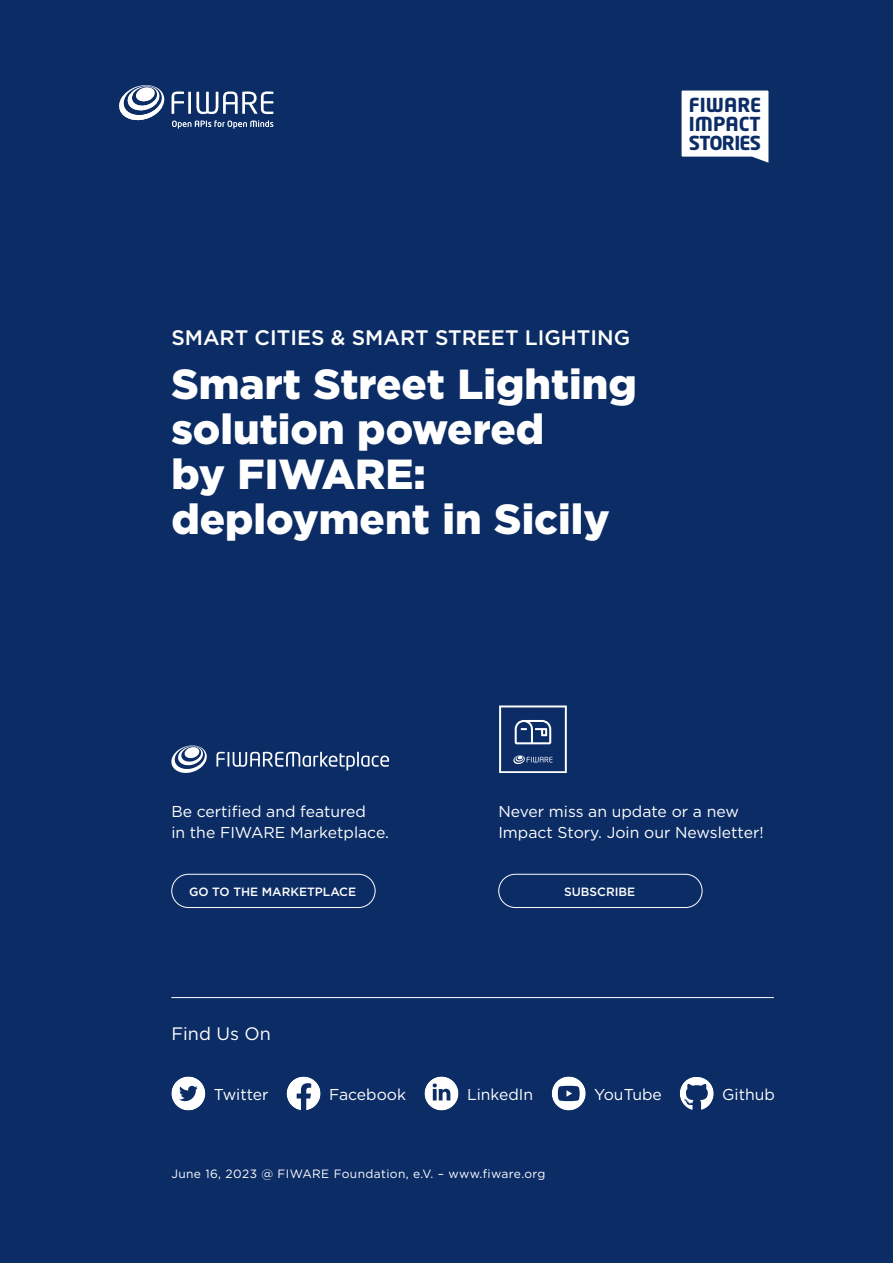
<style>
.page{position:relative;width:893px;height:1263px;background:#0b2c65}
.page>*{position:absolute;margin:0;border:0;box-sizing:border-box;transform-origin:0 0}
.t1{font:900 42px/45px "Gotham";color:#fff}
.t2{font:500 21px "Gotham";color:#fff}
.t3{font:700 19.05px/19px "Neo Tech Std";color:#0b2c65;text-align:justify}
.t4{font:18px "Gotham";color:#fff}
.t5{font:15.75px/21px "Gotham";color:#fff}
.t6{font:12px "Gotham";letter-spacing:.035em;color:#fff}
.t7{font:500 12px "Gotham";color:#fff}
</style>
<div class="page">
<svg style="left:171px;top:1076px;width:34px;height:34px"></svg>
<svg style="left:287px;top:1076px;width:34px;height:34px"></svg>
<svg style="left:424px;top:1076px;width:34px;height:34px"></svg>
<svg style="left:552px;top:1076px;width:34px;height:34px"></svg>
<svg style="left:680px;top:1077px;width:34px;height:33px"></svg>
<svg style="left:216px;top:752px;width:173px;height:18px"></svg>
<svg style="left:171px;top:745px;width:36px;height:28px"></svg>
<svg style="left:499px;top:705px;width:68px;height:68px"></svg>
<div style="left:171px;top:874px;width:204px;height:34px;border:1px solid #fff;border-radius:17px"></div>
<div style="left:498px;top:874px;width:204px;height:34px;border:1px solid #fff;border-radius:17px"></div>
<hr style="left:171px;top:997px;width:603px;height:1px;background:#fff">
<svg style="left:119px;top:85px;width:45px;height:35px"></svg>
<svg style="left:172px;top:91px;width:12px;height:23px"></svg>
<hr style="left:188px;top:92px;width:3px;height:22px;background:#fff">
<svg style="left:196px;top:91px;width:77px;height:23px"></svg>
<svg style="left:172px;top:120px;width:101px;height:9px"></svg>
<svg style="left:681px;top:90px;width:88px;height:73px;background:#e6eaef"></svg>
<p class="t3" style="left:689px;top:95px;width:74px">FIWARE IMPACT STORIES</p>
<h2 class="t2" style="left:171px;top:324px;width:460px">SMART CITIES &amp; SMART STREET LIGHTING</h2>
<h1 class="t1" style="left:171px;top:361px;width:467px">Smart Street Lighting solution powered<br>by FIWARE: deployment in Sicily</h1>
<p class="t5" style="left:171px;top:801px;width:219px">Be certified and featured<br>in the FIWARE Marketplace.</p>
<p class="t5" style="left:498px;top:801px;width:267px">Never miss an update or a new<br>Impact Story. Join our Newsletter!</p>
<p class="t7" style="left:189px;top:883px;width:169px">GO TO THE MARKETPLACE</p>
<p class="t7" style="left:564px;top:883px;width:73px">SUBSCRIBE</p>
<p class="t4" style="left:171px;top:1022px;width:101px">Find Us On</p>
<p class="t5" style="left:214px;top:1083px;width:56px">Twitter</p>
<p class="t5" style="left:329px;top:1083px;width:78px">Facebook</p>
<p class="t5" style="left:467px;top:1083px;width:68px">LinkedIn</p>
<p class="t5" style="left:594px;top:1083px;width:69px">YouTube</p>
<p class="t5" style="left:722px;top:1083px;width:54px">Github</p>
<p class="t6" style="left:171px;top:1166px;width:376px">June 16, 2023 @ FIWARE Foundation, e.V. – www.fiware.org</p>
</div>
